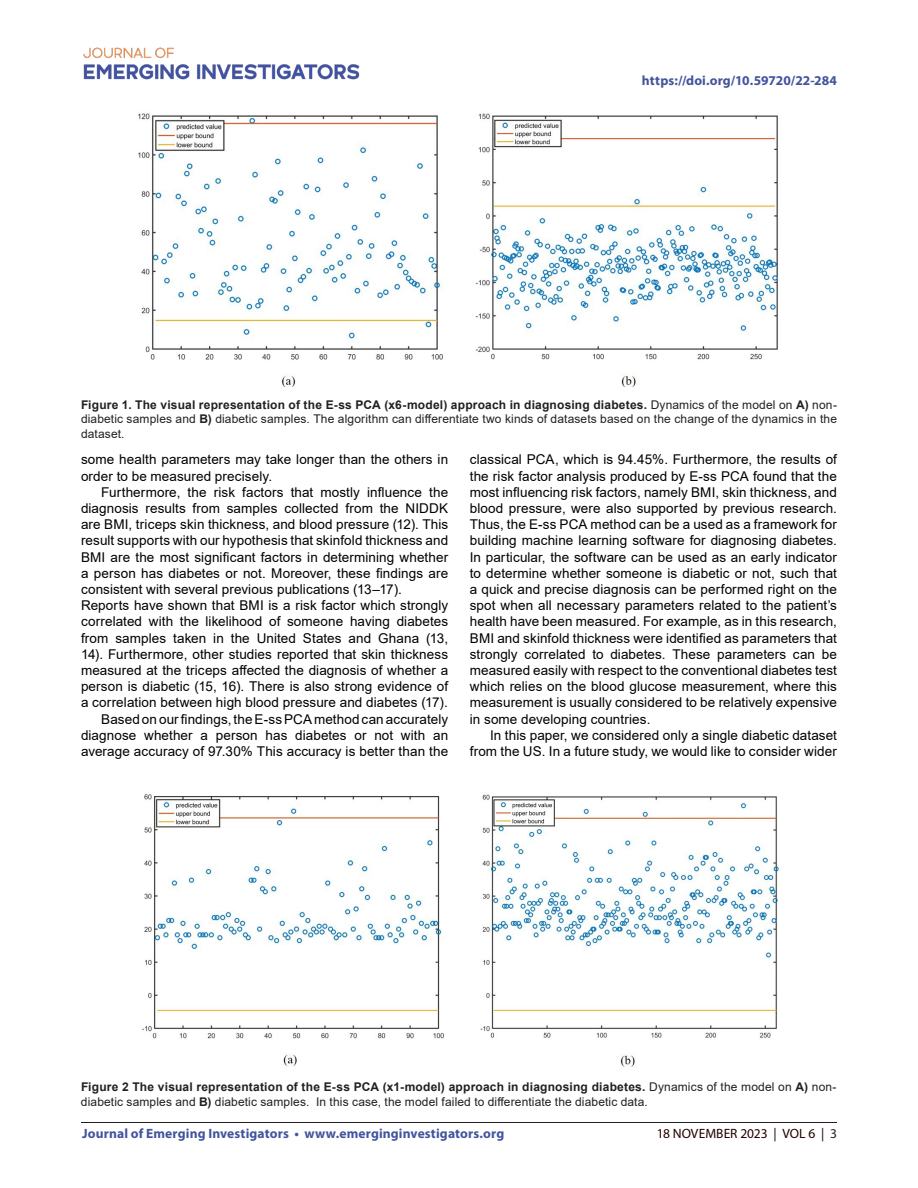
<style>
.page{position:relative;width:918px;height:1188px;background:#fff}
.page>*{position:absolute;margin:0;border:0;box-sizing:border-box;transform-origin:0 0}
.t1{font:13.5px/16.2px "Arial";letter-spacing:.005em;color:#000;text-align:justify}
.t2{font:700 13.5px "Myriad Pro";letter-spacing:.01em;color:#42549e}
.t3{font:13.5px "Myriad Pro";color:#230000}
.t4{font:12px/14.4px "Arial";letter-spacing:.01em;color:#231f20;text-align:justify}
.s1{font-weight:700}
.s2{color:#231f20}
</style>
<div class="page">
<hr style="left:81px;top:1122px;width:756px;height:1px;background:#231f20">
<img style="left:83px;top:47px;width:277px;height:33px">
<img style="left:138px;top:113px;width:640px;height:274px">
<img style="left:142px;top:794px;width:637px;height:273px">
<p class="t2" style="left:642px;top:72px;width:197px">https://doi.org/10.59720/22-284</p>
<p class="t4" style="left:81px;top:397px;width:758px"><span class="s1">Figure 1. The visual representation of the E-ss PCA (x6-model) approach in diagnosing diabetes.</span> Dynamics of the model on <span class="s1">A)</span> non&shy;diabetic samples and <span class="s1">B)</span> diabetic samples. The algorithm can differentiate two kinds of datasets based on the change of the dynamics in the dataset.</p>
<p class="t1" style="left:81px;top:451px;width:369px">some health parameters may take longer than the others in order to be measured precisely.</p>
<p class="t1" style="left:81px;top:484px;width:369px;text-indent:20px">Furthermore, the risk factors that mostly influence the diagnosis results from samples collected from the NIDDK are BMI, triceps skin thickness, and blood pressure (12). This result supports with our hypothesis that skinfold thickness and BMI are the most significant factors in determining whether a person has diabetes or not. Moreover, these findings are consistent with several previous publications (13–17).</p>
<p class="t1" style="left:81px;top:597px;width:369px">Reports have shown that BMI is a risk factor which strongly correlated with the likelihood of someone having diabetes from samples taken in the United States and Ghana (13, 14). Furthermore, other studies reported that skin thickness measured at the triceps affected the diagnosis of whether a person is diabetic (15, 16). There is also strong evidence of a correlation between high blood pressure and diabetes (17).</p>
<p class="t1" style="left:81px;top:711px;width:369px;text-indent:20px">Based on our findings, the E-ss PCA method can accurately diagnose whether a person has diabetes or not with an average accuracy of 97.30% This accuracy is better than the</p>
<p class="t1" style="left:470px;top:451px;width:369px">classical PCA, which is 94.45%. Furthermore, the results of the risk factor analysis produced by E-ss PCA found that the most influencing risk factors, namely BMI, skin thickness, and blood pressure, were also supported by previous research.<br>Thus, the E-ss PCA method can be a used as a framework for building machine learning software for diagnosing diabetes.<br>In particular, the software can be used as an early indicator to determine whether someone is diabetic or not, such that a quick and precise diagnosis can be performed right on the spot when all necessary parameters related to the patient’s health have been measured. For example, as in this research, BMI and skinfold thickness were identified as parameters that strongly correlated to diabetes. These parameters can be measured easily with respect to the conventional diabetes test which relies on the blood glucose measurement, where this measurement is usually considered to be relatively expensive in some developing countries.</p>
<p class="t1" style="left:470px;top:727px;width:369px;text-align:right">In this paper, we considered only a single diabetic dataset from the US. In a future study, we would like to consider wider</p>
<p class="t4" style="left:81px;top:1080px;width:757px"><span class="s1">Figure 2 The visual representation of the E-ss PCA (x1-model) approach in diagnosing diabetes.</span> Dynamics of the model on <span class="s1">A)</span> non&shy;diabetic samples and <span class="s1">B)</span> diabetic samples. In this case, the model failed to differentiate the diabetic data.</p>
<p class="t2" style="left:82px;top:1125px;width:424px">Journal of Emerging Investigators • www.emerginginvestigators.org</p>
<p class="t3" style="left:657px;top:1125px;width:182px">18 NOVEMBER 2023 | VOL 6 | <span class="s2">3</span></p>
</div>
